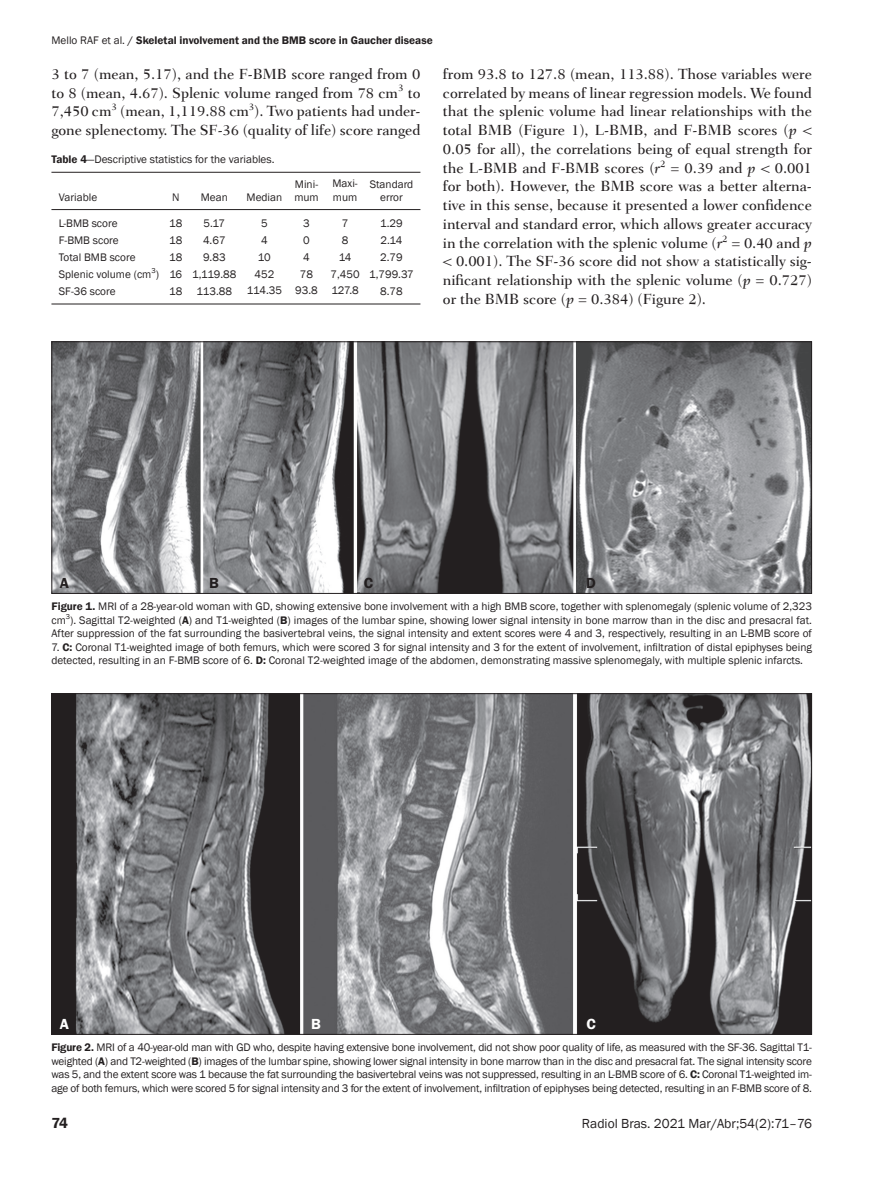
<style>
.page{position:relative;width:893px;height:1191px;background:#fff}
.page>*{position:absolute;margin:0;border:0;box-sizing:border-box;transform-origin:0 0}
.t1{font:500 15px/18.8px "Fairfield LT";letter-spacing:-.005em;color:#231f20;text-align:justify}
.t2{font:600 15px "Franklin Gothic";color:#231f20}
.t3{font:600 15px "Franklin Gothic";color:#fff}
.t4{font:13.5px "Franklin Gothic";color:#231f20}
.t5{font:11.25px/17px "Franklin Gothic";color:#231f20;text-align:center}
.t6{font:600 11.25px "Franklin Gothic";color:#231f20}
.s1{font-weight:400}
.s2{font-weight:500}
.s3{font-weight:600}
.s4{font-style:italic}
</style>
<div class="page">
<hr style="left:51px;top:172px;width:369px;height:1px;background:#231f20">
<hr style="left:51px;top:209px;width:369px;height:1px;background:#231f20">
<hr style="left:51px;top:304px;width:369px;height:1px;background:#231f20">
<img style="left:53px;top:343px;width:757px;height:249px">
<div style="left:51px;top:341px;width:761px;height:253px;border:1px solid #231f20"></div>
<img style="left:53px;top:695px;width:757px;height:337px">
<p class="t6" style="left:51px;top:33px;width:383px"><span class="s1">Mello RAF et al.</span> <span class="s2">/</span> Skeletal involvement and the BMB score in Gaucher disease</p>
<h1 class="t1" style="left:51px;top:64px;width:370px">3 to 7 (mean, 5.17), and the F-BMB score ranged from 0 to 8 (mean, 4.67). Splenic volume ranged from 78 cm<sup>3</sup> to 7,450 cm<sup>3</sup> (mean, 1,119.88 cm<sup>3</sup>). Two patients had under&shy;gone splenectomy. The SF-36 (quality of life) score ranged</h1>
<p class="t5" style="left:51px;top:151px;width:225px"><span class="s3">Table 4</span>—Descriptive statistics for the variables.</p>
<p class="t5" style="left:59px;top:189px;width:40px">Variable</p>
<p class="t5" style="left:59px;top:215px;width:102px;text-align:left">L-BMB score<br>F-BMB score<br>Total BMB score<br>Splenic volume (cm<sup>3</sup>)<br>SF-36 score</p>
<p class="t5" style="left:247px;top:189px;width:37px">Median</p>
<p class="t5" style="left:247px;top:215px;width:37px">5<br>4<br>10<br>452<br>114.35</p>
<p class="t5" style="left:201px;top:189px;width:29px">Mean</p>
<p class="t5" style="left:192px;top:215px;width:46px">5.17<br>4.67<br>9.83<br>1,119.88<br>113.88</p>
<p class="t5" style="left:172px;top:189px;width:9px">N</p>
<p class="t5" style="left:169px;top:215px;width:15px;text-align:justify">18<br>18<br>18<br>16<br>18</p>
<p class="t5" style="left:294px;top:177px;width:26px;line-height:13.5px;text-align:left">Mini&shy;mum</p>
<p class="t5" style="left:295px;top:215px;width:24px">3<br>0<br>4<br>78<br>93.8</p>
<p class="t5" style="left:332px;top:177px;width:27px;line-height:13.5px;text-align:left">Maxi&shy;mum</p>
<p class="t5" style="left:330px;top:215px;width:31px">7<br>8<br>14<br>7,450<br>127.8</p>
<p class="t5" style="left:370px;top:177px;width:45px;line-height:13.5px">Standard error</p>
<p class="t5" style="left:369px;top:215px;width:46px">1.29<br>2.14<br>2.79<br>1,799.37<br>8.78</p>
<p class="t1" style="left:443px;top:64px;width:370px">from 93.8 to 127.8 (mean, 113.88). Those variables were correlated by means of linear regression models. We found that the splenic volume had linear relationships with the total BMB (Figure 1), L-BMB, and F-BMB scores (<span class="s4">p</span> &lt; 0.05 for all), the correlations being of equal strength for the L-BMB and F-BMB scores (<span class="s4">r</span><sup>2</sup> = 0.39 and <span class="s4">p</span> &lt; 0.001 for both). However, the BMB score was a better alterna&shy;tive in this sense, because it presented a lower confidence interval and standard error, which allows greater accuracy in the correlation with the splenic volume (<span class="s4">r</span><sup>2</sup> = 0.40 and <span class="s4">p </span>&lt; 0.001). The SF-36 score did not show a statistically sig&shy;nificant relationship with the splenic volume (<span class="s4">p</span> = 0.727) or the BMB score (<span class="s4">p</span> = 0.384) (Figure 2).</p>
<h1 class="t2" style="left:60px;top:574px;width:11px">A</h1>
<h1 class="t2" style="left:209px;top:574px;width:11px">B</h1>
<h1 class="t2" style="left:364px;top:574px;width:11px">C</h1>
<h1 class="t2" style="left:586px;top:574px;width:11px">D</h1>
<p class="t5" style="left:51px;top:600px;width:762px;line-height:13.5px;text-align:justify"><span class="s3">Figure 1.</span> MRI of a 28-year-old woman with GD, showing extensive bone involvement with a high BMB score, together with splenomegaly (splenic volume of 2,323 cm<sup>3</sup>). Sagittal T2-weighted (<span class="s3">A</span>) and T1-weighted (<span class="s3">B</span>) images of the lumbar spine, showing lower signal intensity in bone marrow than in the disc and presacral fat.<br>After suppression of the fat surrounding the basivertebral veins, the signal intensity and extent scores were 4 and 3, respectively, resulting in an L-BMB score of</p>
<p class="t5" style="left:51px;top:640px;width:762px;line-height:13.5px;text-align:left">7. <span class="s3">C:</span> Coronal T1-weighted image of both femurs, which were scored 3 for signal intensity and 3 for the extent of involvement, infiltration of distal epiphyses being detected, resulting in an F-BMB score of 6. <span class="s3">D:</span> Coronal T2-weighted image of the abdomen, demonstrating massive splenomegaly, with multiple splenic infarcts.</p>
<h1 class="t3" style="left:60px;top:1014px;width:11px">A</h1>
<h1 class="t3" style="left:311px;top:1014px;width:11px">B</h1>
<h1 class="t3" style="left:587px;top:1014px;width:11px">C</h1>
<p class="t5" style="left:51px;top:1040px;width:762px;line-height:13.5px;text-align:justify"><span class="s3">Figure 2.</span> MRI of a 40-year-old man with GD who, despite having extensive bone involvement, did not show poor quality of life, as measured with the SF-36. Sagittal T1- weighted (<span class="s3">A</span>) and T2-weighted (<span class="s3">B</span>) images of the lumbar spine, showing lower signal intensity in bone marrow than in the disc and presacral fat. The signal intensity score was 5, and the extent score was 1 because the fat surrounding the basivertebral veins was not suppressed, resulting in an L-BMB score of 6. <span class="s3">C:</span> Coronal T1-weighted im&shy;age of both femurs, which were scored 5 for signal intensity and 3 for the extent of involvement, infiltration of epiphyses being detected, resulting in an F-BMB score of 8.</p>
<h1 class="t2" style="left:51px;top:1113px;width:18px">74</h1>
<p class="t4" style="left:582px;top:1114px;width:232px">Radiol Bras. 2021 Mar/Abr;54(2):71–76</p>
</div>
